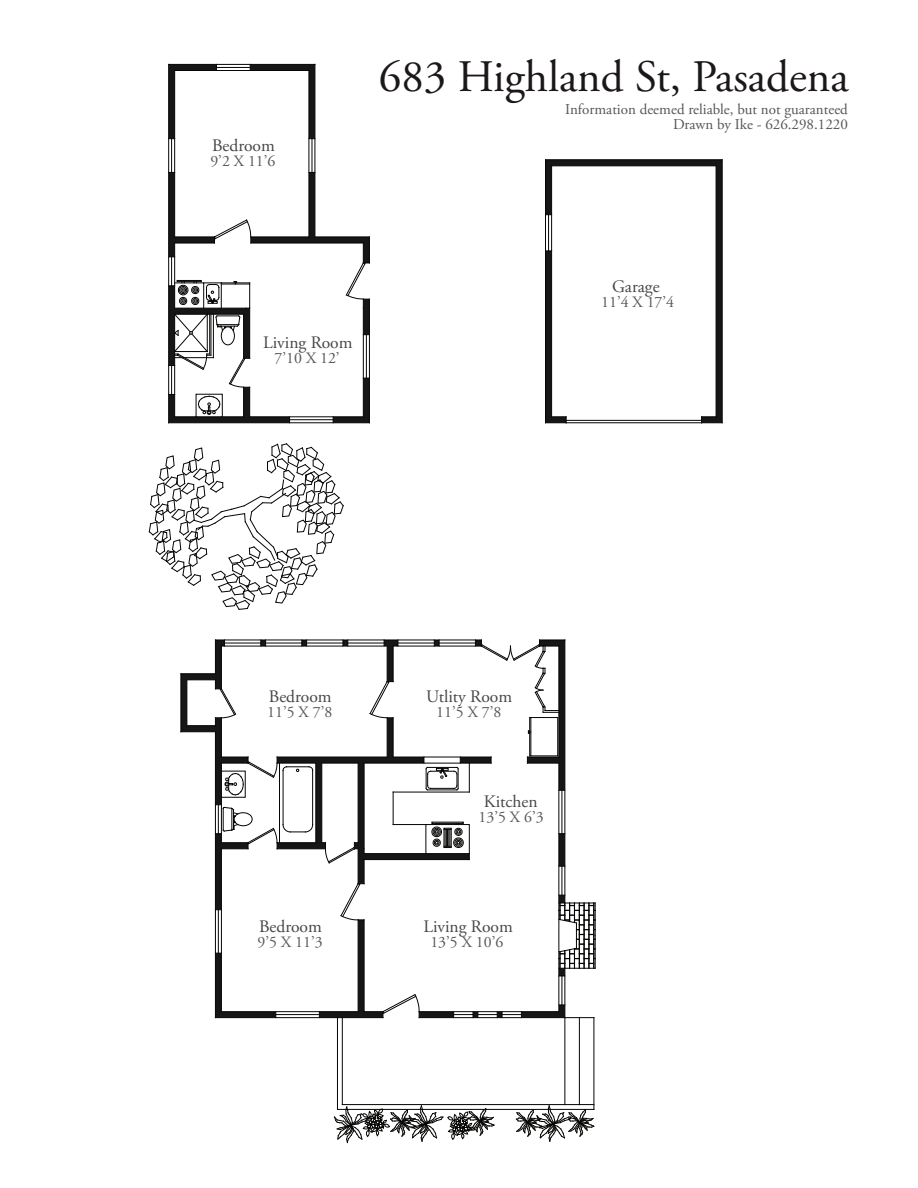
<style>
.page{position:relative;width:918px;height:1188px;background:#fff}
.page>*{position:absolute;margin:0;border:0;box-sizing:border-box;transform-origin:0 0}
.t1{font:45px "Adobe Garamond Pro";color:#1d1818}
.t2{font:17.55px "Adobe Garamond Pro";color:#464748}
.t3{font:15.9px "Adobe Garamond Pro";color:#57585a}
.t4{font:15px "Adobe Garamond Pro";color:#565655}
</style>
<div class="page">
<svg style="left:546px;top:160px;width:176px;height:263px"></svg>
<hr style="left:595px;top:903px;width:1px;height:33px;background:#050504">
<hr style="left:595px;top:936px;width:1px;height:32px;background:#050504">
<hr style="left:342px;top:1018px;width:1px;height:87px;background:#050504">
<hr style="left:342px;top:1104px;width:252px;height:1px;background:#050504">
<hr style="left:565px;top:1018px;width:1px;height:87px;background:#050504">
<hr style="left:579px;top:1018px;width:1px;height:87px;background:#050504">
<hr style="left:594px;top:1018px;width:1px;height:91px;background:#050504">
<hr style="left:337px;top:1109px;width:257px;height:1px;background:#050504">
<hr style="left:337px;top:1018px;width:1px;height:91px;background:#050504">
<svg style="left:334px;top:1106px;width:160px;height:37px"></svg>
<svg style="left:516px;top:1106px;width:78px;height:35px"></svg>
<svg style="left:149px;top:444px;width:194px;height:166px"></svg>
<hr style="left:169px;top:423px;width:200px;height:1px;background:#050504">
<hr style="left:168px;top:64px;width:1px;height:359px;background:#050504">
<hr style="left:174px;top:71px;width:1px;height:166px;background:#050504">
<hr style="left:175px;top:70px;width:134px;height:1px;background:#050504">
<hr style="left:309px;top:70px;width:1px;height:167px;background:#050504">
<hr style="left:315px;top:64px;width:1px;height:173px;background:#050504">
<hr style="left:169px;top:64px;width:146px;height:1px;background:#050504">
<svg style="left:169px;top:65px;width:48px;height:74px"></svg>
<svg style="left:250px;top:65px;width:65px;height:74px"></svg>
<hr style="left:171px;top:139px;width:1px;height:33px;background:#050504">
<hr style="left:312px;top:139px;width:1px;height:33px;background:#050504">
<hr style="left:216px;top:67px;width:34px;height:1px;background:#050504">
<hr style="left:545px;top:160px;width:1px;height:263px;background:#050504">
<hr style="left:546px;top:159px;width:176px;height:1px;background:#050504">
<hr style="left:722px;top:160px;width:1px;height:263px;background:#050504">
<hr style="left:551px;top:166px;width:1px;height:251px;background:#050504">
<hr style="left:552px;top:166px;width:164px;height:1px;background:#050504">
<hr style="left:716px;top:166px;width:1px;height:251px;background:#050504">
<svg style="left:701px;top:417px;width:21px;height:7px"></svg>
<svg style="left:546px;top:251px;width:21px;height:173px"></svg>
<hr style="left:566px;top:423px;width:136px;height:1px;background:#050504">
<hr style="left:566px;top:420px;width:136px;height:1px;background:#050504">
<hr style="left:548px;top:215px;width:1px;height:36px;background:#050504">
<svg style="left:181px;top:640px;width:414px;height:378px"></svg>
<svg style="left:169px;top:172px;width:201px;height:251px"></svg>
<p class="t2" style="left:212px;top:135px;width:64px">Bedroom</p>
<p class="t3" style="left:210px;top:151px;width:67px">9’2 X 11’6</p>
<h1 class="t1" style="left:379px;top:50px;width:471px">683 Highland St, Pasadena</h1>
<p class="t4" style="left:673px;top:115px;width:176px">Drawn by Ike - 626.298.1220</p>
<p class="t4" style="left:565px;top:101px;width:284px">Information deemed reliable, but not guaranteed</p>
<p class="t2" style="left:263px;top:332px;width:91px">Living Room</p>
<p class="t3" style="left:275px;top:348px;width:67px">7’10 X 12’</p>
<p class="t2" style="left:612px;top:276px;width:49px">Garage</p>
<p class="t3" style="left:601px;top:292px;width:75px">11’4 X 17’4</p>
<p class="t2" style="left:269px;top:686px;width:64px">Bedroom</p>
<p class="t3" style="left:267px;top:703px;width:67px">11’5 X 7’8</p>
<p class="t2" style="left:259px;top:916px;width:64px">Bedroom</p>
<p class="t3" style="left:258px;top:932px;width:67px">9’5 X 11’3</p>
<p class="t2" style="left:426px;top:686px;width:87px">Utlity Room</p>
<p class="t3" style="left:436px;top:703px;width:67px">11’5 X 7’8</p>
<p class="t2" style="left:484px;top:791px;width:55px">Kitchen</p>
<p class="t3" style="left:479px;top:808px;width:67px">13’5 X 6’3</p>
<p class="t2" style="left:423px;top:916px;width:91px">Living Room</p>
<p class="t3" style="left:430px;top:932px;width:75px">13’5 X 10’6</p>
</div>
